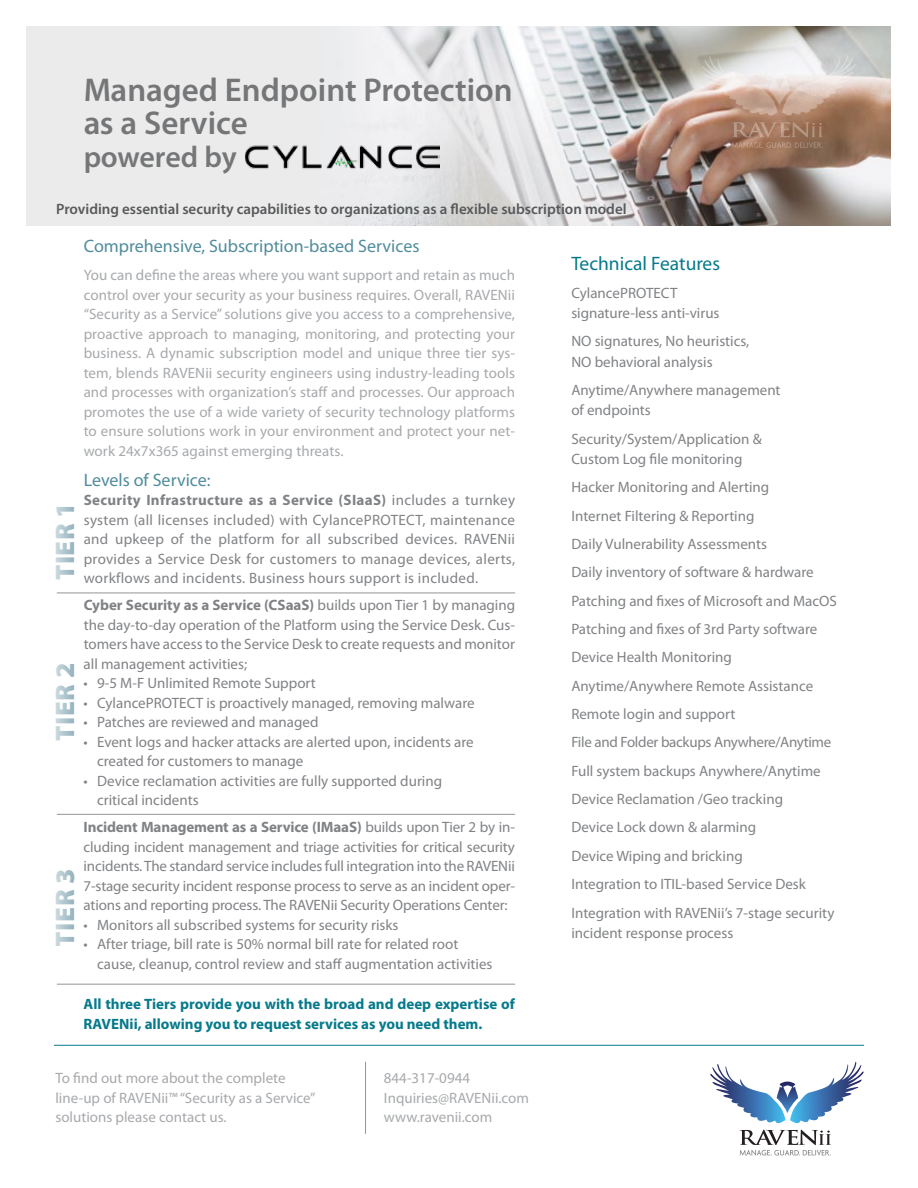
<style>
.page{position:relative;width:918px;height:1188px;background:#fff}
.page>*{position:absolute;margin:0;border:0;box-sizing:border-box;transform-origin:0 0}
.t1{font:600 33px/33px "Myriad Pro";color:#58595b}
.t2{font:600 30px "Myriad Pro";letter-spacing:-.01em;color:#58595b}
.t3{font:900 27px "Myriad Pro";letter-spacing:.02em;color:#8dadb9}
.t4{font:19.5px "Myriad Pro";color:#067a8b}
.t5{font:18px "Myriad Pro";color:#508c9c}
.t6{font:15px/28.3px "Myriad Pro";color:#808285}
.t7{font:15px/19.5px "Myriad Pro";color:#a7a9ac}
.t8{font:700 15px/19.5px "Myriad Pro";color:#067a8b}
.t9{font:600 15px "Myriad Pro";color:#58595b}
.s1{font-weight:700}
</style>
<div class="page">
<hr style="left:57px;top:593px;width:458px;height:1px;background:#939598">
<hr style="left:57px;top:814px;width:458px;height:1px;background:#939598">
<hr style="left:57px;top:984px;width:458px;height:1px;background:#939598">
<img style="left:27px;top:27px;width:864px;height:198px">
<svg style="left:732px;top:122px;width:91px;height:26px;background:#a27b63"></svg>
<svg style="left:702px;top:54px;width:154px;height:62px"></svg>
<hr style="left:54px;top:1045px;width:810px;height:1px;background:#067a8b">
<svg style="left:710px;top:1062px;width:154px;height:61px"></svg>
<svg style="left:740px;top:1130px;width:91px;height:26px"></svg>
<hr style="left:365px;top:1062px;width:1px;height:72px;background:#939598">
<img style="left:244px;top:140px;width:196px;height:35px">
<h1 class="t1" style="left:83px;top:73px;width:431px">Managed Endpoint Protection as a Service</h1>
<h2 class="t2" style="left:83px;top:138px;width:155px">powered by</h2>
<p class="t9" style="left:56px;top:199px;width:572px">Providing essential security capabilities to organizations as a flexible subscription model</p>
<h3 class="t3" style="left:47px;top:580px;width:79px;rotate:-90deg">Tier 1</h3>
<h3 class="t3" style="left:47px;top:741px;width:79px;rotate:-90deg">Tier 2</h3>
<h3 class="t3" style="left:47px;top:947px;width:79px;rotate:-90deg">Tier 3</h3>
<p class="t5" style="left:84px;top:235px;width:337px">Comprehensive, Subscription-based Services</p>
<p class="t7" style="left:84px;top:265px;width:433px;text-align:justify">You can define the areas where you want support and retain as much control over your security as your business requires. Overall, RAVENii “Security as a Service” solutions give you access to a comprehensive, proactive approach to managing, monitoring, and protecting your business. A dynamic subscription model and unique three tier sys&shy;tem, blends RAVENii security engineers using industry-leading tools and processes with organization’s staff and processes. Our approach promotes the use of a wide variety of security technology platforms to ensure solutions work in your environment and protect your net&shy;work 24x7x365 against emerging threats.</p>
<p class="t5" style="left:84px;top:469px;width:128px">Levels of Service:</p>
<p class="t6" style="left:84px;top:490px;width:433px;line-height:19.5px;text-align:justify"><span class="s1">Security Infrastructure as a Service (SIaaS)</span> includes a turnkey system (all licenses included) with CylancePROTECT, maintenance and upkeep of the platform for all subscribed devices. RAVENii provides a Service Desk for customers to manage devices, alerts, workflows and incidents. Business hours support is included.</p>
<p class="t6" style="left:84px;top:595px;width:433px;line-height:19.5px;text-align:justify"><span class="s1">Cyber Security as a Service (CSaaS)</span> builds upon Tier 1 by managing the day-to-day operation of the Platform using the Service Desk. Cus&shy;tomers have access to the Service Desk to create requests and monitor all management activities;</p>
<p class="t6" style="left:84px;top:669px;width:234px">• 9-5 M-F Unlimited Remote Support</p>
<p class="t6" style="left:84px;top:688px;width:393px">• CylancePROTECT is proactively managed, removing malware</p>
<p class="t6" style="left:84px;top:708px;width:236px">• Patches are reviewed and managed</p>
<p class="t6" style="left:97px;top:732px;width:378px;line-height:19.5px;text-indent:-14px">• Event logs and hacker attacks are alerted upon, incidents are created for customers to manage</p>
<p class="t6" style="left:97px;top:771px;width:347px;line-height:19.5px;text-indent:-14px">• Device reclamation activities are fully supported during critical incidents</p>
<p class="t6" style="left:84px;top:817px;width:433px;line-height:19.5px;text-align:justify"><span class="s1">Incident Management as a Service (IMaaS)</span> builds upon Tier 2 by in&shy;cluding incident management and triage activities for critical security incidents. The standard service includes full integration into the RAVENii 7-stage security incident response process to serve as an incident oper&shy;ations and reporting process. The RAVENii Security Operations Center:</p>
<p class="t6" style="left:84px;top:910px;width:316px">• Monitors all subscribed systems for security risks</p>
<p class="t6" style="left:97px;top:934px;width:397px;line-height:19.5px;text-indent:-14px">• After triage, bill rate is 50% normal bill rate for related root cause, cleanup, control review and staff augmentation activities</p>
<p class="t8" style="left:84px;top:994px;width:433px">All three Tiers provide you with the broad and deep expertise of<br>RAVENii, allowing you to request services as you need them.</p>
<p class="t7" style="left:55px;top:1068px;width:262px">To find out more about the complete line-up of RAVENii™ “Security as a Service” solutions please contact us.</p>
<p class="t7" style="left:384px;top:1068px;width:147px">844-317-0944<br>Inquiries@RAVENii.com www.ravenii.com</p>
<h3 class="t4" style="left:571px;top:251px;width:150px">Technical Features</h3>
<p class="t6" style="left:571px;top:282px;width:150px;line-height:20.2px">CylancePROTECT signature-less anti-virus</p>
<p class="t6" style="left:571px;top:331px;width:180px;line-height:20.2px">NO signatures, No heuristics,<br>NO behavioral analysis</p>
<p class="t6" style="left:571px;top:380px;width:211px;line-height:20.2px">Anytime/Anywhere management of endpoints</p>
<p class="t6" style="left:571px;top:428px;width:192px;line-height:20.2px">Security/System/Application &amp;<br>Custom Log file monitoring</p>
<p class="t6" style="left:571px;top:473px;width:267px">Hacker Monitoring and Alerting<br>Internet Filtering &amp; Reporting<br>Daily Vulnerability Assessments<br>Daily inventory of software &amp; hardware Patching and fixes of Microsoft and MacOS Patching and fixes of 3rd Party software Device Health Monitoring Anytime/Anywhere Remote Assistance Remote login and support<br>File and Folder backups Anywhere/Anytime Full system backups Anywhere/Anytime Device Reclamation /Geo tracking<br>Device Lock down &amp; alarming<br>Device Wiping and bricking<br>Integration to ITIL-based Service Desk Integration with RAVENii’s 7-stage security</p>
<p class="t6" style="left:571px;top:918px;width:163px">incident response process</p>
</div>
